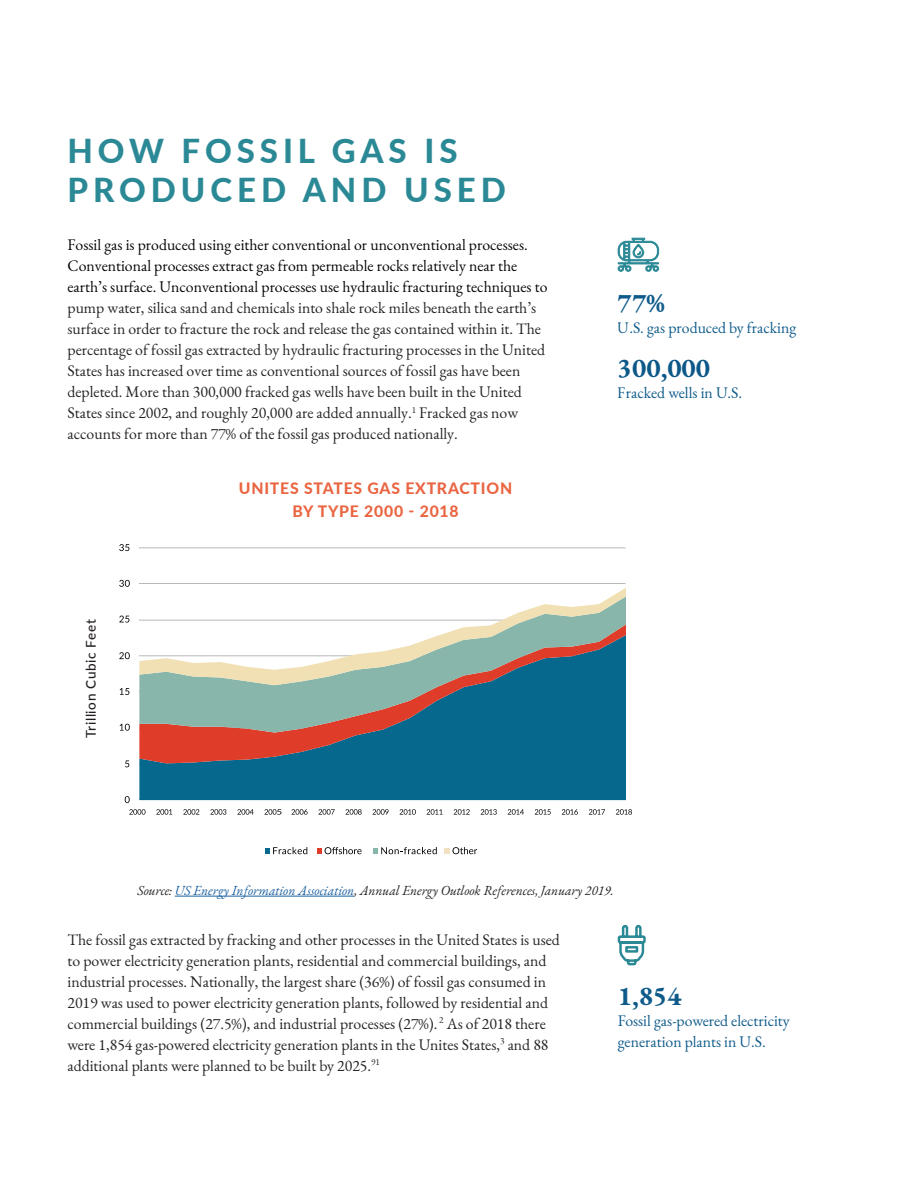
<style>
.page{position:relative;width:918px;height:1188px;background:#fff}
.page>*{position:absolute;margin:0;border:0;box-sizing:border-box;transform-origin:0 0}
.Header_-_Align_Cente{font:800 33px/39.6px "Lato";letter-spacing:.15em;color:#2b8996}
.t1{font:700 27px "EB Garamond";color:#0c5989}
.t2{font:700 27px "EB Garamond";color:#095787}
.t3{font:15.75px/21px "EB Garamond";color:#231f20}
.t4{font:15.75px/21px "EB Garamond";color:#000}
.t5{font:15.75px/21px "EB Garamond";color:#0c5989}
.Header_-_Align_Cente-2{font:800 15.75px "Lato";letter-spacing:.05em;color:#ea6541}
.t6{font:15.75px "EB Garamond";color:#095787}
.t7{font:italic 13.5px "EB Garamond";color:#231f20}
.Header_-_Align_Cente-3{font:500 13.5px "Lato";letter-spacing:.05em;color:#231f20}
.s1{color:#175d9e}
</style>
<div class="page">
<hr style="left:139px;top:547px;width:487px;height:1px;background:#b8b8b8">
<hr style="left:139px;top:583px;width:487px;height:1px;background:#b8b8b8">
<div style="left:139px;top:763px;width:487px;height:37px;background:#07688d"></div>
<svg style="left:139px;top:733px;width:487px;height:30px;fill:#07688d"></svg>
<svg style="left:139px;top:685px;width:487px;height:48px"></svg>
<svg style="left:139px;top:588px;width:487px;height:97px"></svg>
<svg style="left:125px;top:796px;width:5px;height:7px"></svg>
<svg style="left:125px;top:760px;width:4px;height:7px"></svg>
<svg style="left:120px;top:724px;width:10px;height:7px"></svg>
<svg style="left:120px;top:688px;width:9px;height:7px"></svg>
<svg style="left:119px;top:652px;width:11px;height:7px"></svg>
<svg style="left:119px;top:616px;width:10px;height:7px"></svg>
<svg style="left:119px;top:580px;width:11px;height:7px"></svg>
<svg style="left:119px;top:544px;width:10px;height:7px"></svg>
<svg style="left:129px;top:809px;width:17px;height:6px"></svg>
<svg style="left:156px;top:809px;width:16px;height:6px"></svg>
<svg style="left:183px;top:809px;width:16px;height:6px"></svg>
<svg style="left:210px;top:809px;width:16px;height:6px"></svg>
<svg style="left:237px;top:809px;width:17px;height:6px"></svg>
<svg style="left:264px;top:809px;width:17px;height:6px"></svg>
<svg style="left:291px;top:809px;width:17px;height:6px"></svg>
<svg style="left:318px;top:809px;width:17px;height:6px"></svg>
<svg style="left:346px;top:809px;width:16px;height:6px"></svg>
<svg style="left:373px;top:809px;width:16px;height:6px"></svg>
<svg style="left:400px;top:809px;width:16px;height:6px"></svg>
<svg style="left:427px;top:809px;width:16px;height:6px"></svg>
<svg style="left:454px;top:809px;width:16px;height:6px"></svg>
<svg style="left:481px;top:809px;width:16px;height:6px"></svg>
<svg style="left:508px;top:809px;width:16px;height:6px"></svg>
<svg style="left:535px;top:809px;width:16px;height:6px"></svg>
<svg style="left:562px;top:809px;width:16px;height:6px"></svg>
<svg style="left:589px;top:809px;width:16px;height:6px"></svg>
<svg style="left:616px;top:809px;width:16px;height:6px"></svg>
<svg style="left:265px;top:847px;width:42px;height:7px"></svg>
<svg style="left:317px;top:847px;width:45px;height:7px"></svg>
<svg style="left:373px;top:847px;width:64px;height:7px"></svg>
<svg style="left:444px;top:847px;width:33px;height:7px"></svg>
<hr style="left:175px;top:896px;width:179px;height:1px;background:#175d9e">
<svg style="left:617px;top:237px;width:42px;height:35px"></svg>
<svg style="left:617px;top:924px;width:29px;height:42px"></svg>
<p class="Header_-_Align_Cente" style="left:68px;top:130px;width:440px">HOW FOSSIL GAS IS<br>PRODUCED AND USED</p>
<p class="t4" style="left:68px;top:235px;width:482px">Fossil gas is produced using either conventional or unconventional processes.<br>Conventional processes extract gas from permeable rocks relatively near the earth’s surface. Unconventional processes use hydraulic fracturing techniques to</p>
<p class="t3" style="left:68px;top:298px;width:479px">pump water, silica sand and chemicals into shale rock miles beneath the earth’s surface in order to fracture the rock and release the gas contained within it. The percentage of fossil gas extracted by hydraulic fracturing processes in the United States has increased over time as conventional sources of fossil gas have been depleted. More than 300,000 fracked gas wells have been built in the United States since 2002, and roughly 20,000 are added annually.<sup>1</sup> Fracked gas now accounts for more than 77% of the fossil gas produced nationally.</p>
<p class="Header_-_Align_Cente-3" style="left:81px;top:738px;width:120px;rotate:-90deg">Trillion Cubic Feet</p>
<p class="Header_-_Align_Cente-2" style="left:239px;top:477px;width:275px">UNITES STATES GAS EXTRACTION</p>
<p class="Header_-_Align_Cente-2" style="left:292px;top:499px;width:168px">BY TYPE 2000 - 2018</p>
<h2 class="t1" style="left:618px;top:284px;width:49px">77%</h2>
<p class="t5" style="left:618px;top:317px;width:180px">U.S. gas produced by fracking</p>
<h2 class="t2" style="left:618px;top:349px;width:94px">300,000</h2>
<p class="t6" style="left:618px;top:382px;width:126px">Fracked wells in U.S.</p>
<p class="t7" style="left:137px;top:882px;width:478px">Source: <span class="s1">US Energy Information Association</span>, Annual Energy Outlook References, January 2019.</p>
<p class="t3" style="left:68px;top:929px;width:494px">The fossil gas extracted by fracking and other processes in the United States is used to power electricity generation plants, residential and commercial buildings, and industrial processes. Nationally, the largest share (36%) of fossil gas consumed in 2019 was used to power electricity generation plants, followed by residential and commercial buildings (27.5%), and industrial processes (27%). <sup>2</sup> As of 2018 there were 1,854 gas-powered electricity generation plants in the Unites States,<sup>3</sup> and 88 additional plants were planned to be built by 2025.<sup>91</sup></p>
<h2 class="t1" style="left:618px;top:977px;width:65px">1,854</h2>
<p class="t5" style="left:618px;top:1011px;width:174px">Fossil gas-powered electricity generation plants in U.S.</p>
</div>
